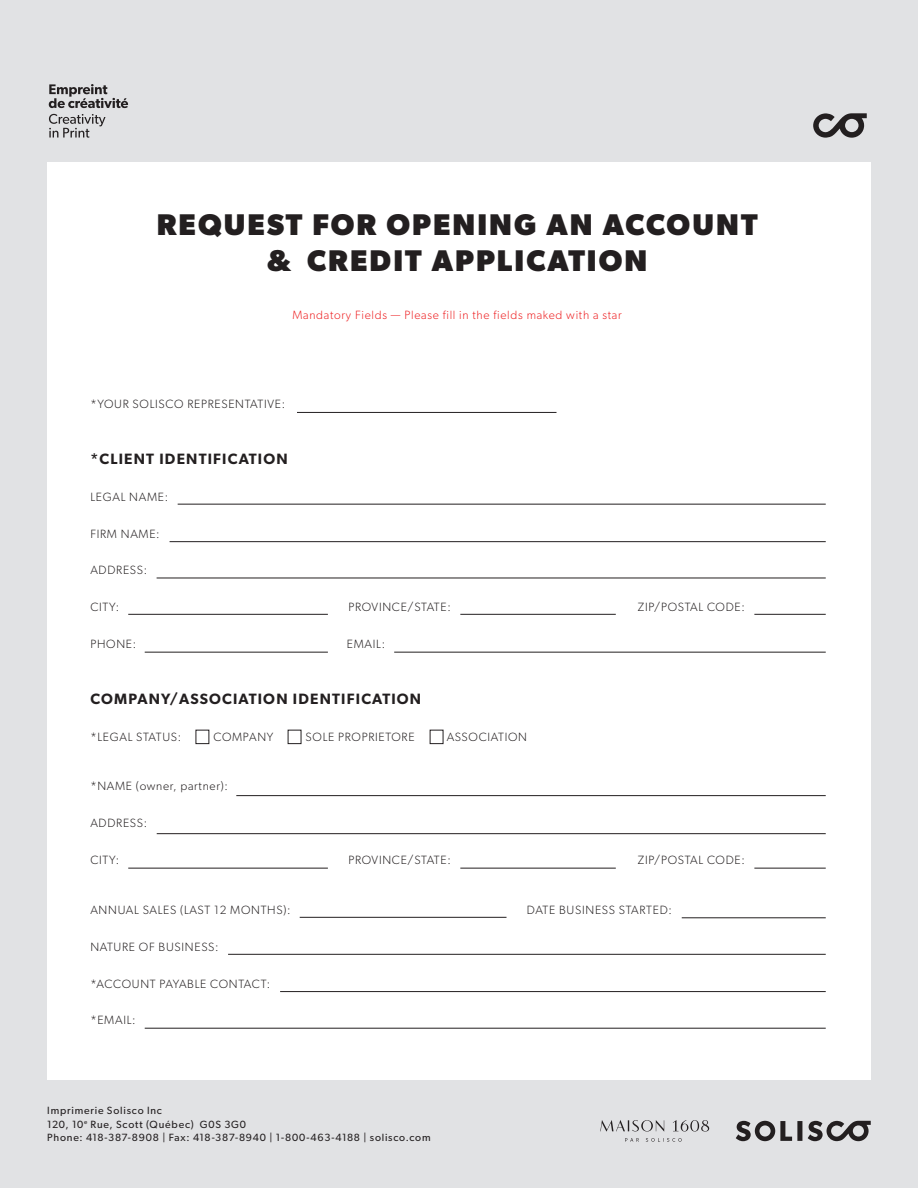
<style>
.page{position:relative;width:918px;height:1188px;background:#e1e2e4}
.page>*{position:absolute;margin:0;border:0;box-sizing:border-box;transform-origin:0 0}
.Texte_courant{font:700 30px/36px "Gibson";letter-spacing:.07em;color:#231f20;text-align:center}
.Sous_titre{font:600 15px "Gibson";letter-spacing:.08em;color:#231f20}
.Texte_courant-2{font:300 12px "Gibson";letter-spacing:.06em;color:#231f20}
.Sous_titre-2{font:300 12px "Gibson";letter-spacing:.06em;color:#ee2123}
.Sous_titre-3{font:300 12px "Gibson";letter-spacing:.06em;color:#231f20}
.t1{font:10.5px "Gibson";letter-spacing:.075em;color:#231f20}
</style>
<div class="page">
<div style="left:47px;top:162px;width:824px;height:918px;background:#fff"></div>
<svg style="left:813px;top:113px;width:54px;height:25px"></svg>
<svg style="left:49px;top:114px;width:57px;height:24px"></svg>
<svg style="left:49px;top:84px;width:79px;height:24px"></svg>
<svg style="left:736px;top:1121px;width:135px;height:20px"></svg>
<svg style="left:600px;top:1120px;width:109px;height:22px"></svg>
<hr style="left:297px;top:412px;width:260px;height:1px;background:#231f20">
<hr style="left:178px;top:504px;width:648px;height:1px;background:#231f20">
<hr style="left:170px;top:541px;width:656px;height:1px;background:#231f20">
<hr style="left:157px;top:578px;width:669px;height:1px;background:#231f20">
<hr style="left:754px;top:614px;width:72px;height:1px;background:#231f20">
<hr style="left:754px;top:868px;width:72px;height:1px;background:#231f20">
<hr style="left:682px;top:918px;width:144px;height:1px;background:#231f20">
<hr style="left:460px;top:614px;width:156px;height:1px;background:#231f20">
<hr style="left:460px;top:868px;width:156px;height:1px;background:#231f20">
<hr style="left:128px;top:614px;width:200px;height:1px;background:#231f20">
<hr style="left:128px;top:868px;width:200px;height:1px;background:#231f20">
<hr style="left:145px;top:652px;width:183px;height:1px;background:#231f20">
<hr style="left:236px;top:795px;width:590px;height:1px;background:#231f20">
<hr style="left:157px;top:833px;width:669px;height:1px;background:#231f20">
<hr style="left:228px;top:954px;width:598px;height:1px;background:#231f20">
<hr style="left:280px;top:991px;width:546px;height:1px;background:#231f20">
<hr style="left:145px;top:1028px;width:681px;height:1px;background:#231f20">
<hr style="left:394px;top:652px;width:432px;height:1px;background:#231f20">
<hr style="left:300px;top:917px;width:207px;height:1px;background:#231f20">
<div style="left:196px;top:730px;width:13px;height:14px;border:1px solid #231f20"></div>
<div style="left:288px;top:730px;width:13px;height:14px;border:1px solid #231f20"></div>
<div style="left:430px;top:730px;width:13px;height:14px;border:1px solid #231f20"></div>
<p class="Texte_courant" style="left:157px;top:205px;width:602px">REQUEST FOR OPENING AN ACCOUNT &amp; CREDIT APPLICATION</p>
<p class="Sous_titre-2" style="left:292px;top:308px;width:331px">Mandatory Fields — Please fill in the fields maked with a star</p>
<p class="Sous_titre-3" style="left:90px;top:397px;width:196px">*YOUR SOLISCO REPRESENTATIVE:</p>
<p class="Sous_titre" style="left:90px;top:450px;width:199px">*CLIENT IDENTIFICATION</p>
<p class="Texte_courant-2" style="left:90px;top:489px;width:79px">LEGAL NAME:</p>
<p class="Texte_courant-2" style="left:90px;top:526px;width:71px">FIRM NAME:</p>
<p class="Texte_courant-2" style="left:90px;top:563px;width:58px">ADDRESS:</p>
<p class="Texte_courant-2" style="left:90px;top:600px;width:30px">CITY:</p>
<p class="Texte_courant-2" style="left:348px;top:600px;width:104px">PROVINCE/STATE:</p>
<p class="Texte_courant-2" style="left:638px;top:600px;width:109px">ZIP/POSTAL CODE:</p>
<p class="Texte_courant-2" style="left:90px;top:637px;width:47px">PHONE:</p>
<p class="Texte_courant-2" style="left:347px;top:637px;width:40px">EMAIL:</p>
<p class="Sous_titre" style="left:90px;top:690px;width:332px">COMPANY/ASSOCIATION IDENTIFICATION</p>
<p class="Texte_courant-2" style="left:90px;top:729px;width:92px">*LEGAL STATUS:</p>
<p class="Texte_courant-2" style="left:213px;top:729px;width:61px">COMPANY</p>
<p class="Texte_courant-2" style="left:306px;top:729px;width:110px">SOLE PROPRIETORE</p>
<p class="Texte_courant-2" style="left:447px;top:729px;width:82px">ASSOCIATION</p>
<p class="Texte_courant-2" style="left:90px;top:779px;width:139px">*NAME (owner, partner):</p>
<p class="Texte_courant-2" style="left:90px;top:816px;width:58px">ADDRESS:</p>
<p class="Texte_courant-2" style="left:90px;top:853px;width:30px">CITY:</p>
<p class="Texte_courant-2" style="left:348px;top:853px;width:104px">PROVINCE/STATE:</p>
<p class="Texte_courant-2" style="left:638px;top:853px;width:109px">ZIP/POSTAL CODE:</p>
<p class="Texte_courant-2" style="left:90px;top:902px;width:202px">ANNUAL SALES (LAST 12 MONTHS):</p>
<p class="Texte_courant-2" style="left:527px;top:902px;width:147px">DATE BUSINESS STARTED:</p>
<p class="Texte_courant-2" style="left:90px;top:939px;width:130px">NATURE OF BUSINESS:</p>
<p class="Texte_courant-2" style="left:90px;top:976px;width:182px">*ACCOUNT PAYABLE CONTACT:</p>
<p class="Texte_courant-2" style="left:90px;top:1013px;width:47px">*EMAIL:</p>
<p class="t1" style="left:47px;top:1104px;width:116px">Imprimerie Solisco Inc</p>
<p class="t1" style="left:47px;top:1118px;width:200px">120, 10<sup>e</sup> Rue, Scott (Québec) G0S 3G0</p>
<p class="t1" style="left:47px;top:1131px;width:385px">Phone: 418-387-8908 | Fax: 418-387-8940 | 1-800-463-4188 | solisco.com</p>
</div>
